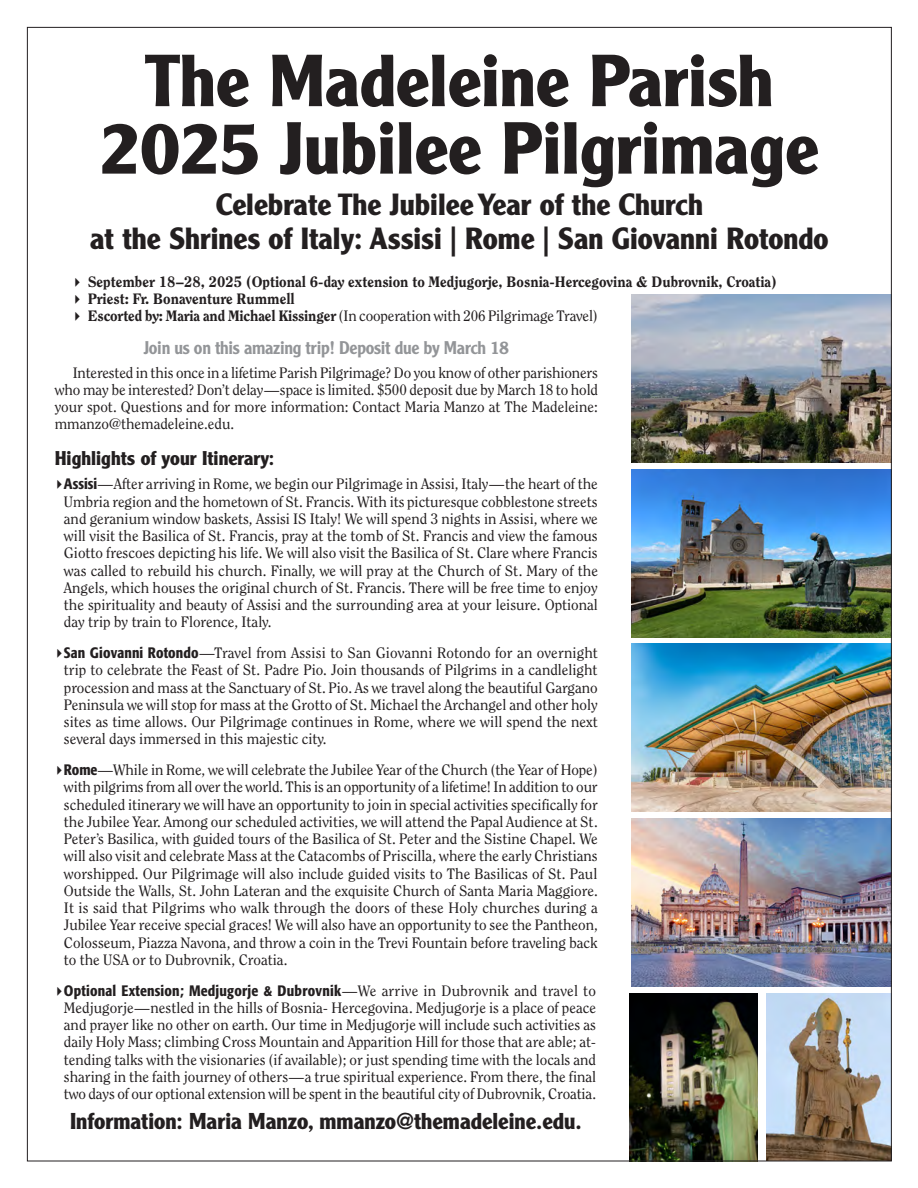
<style>
.page{position:relative;width:918px;height:1188px;background:#fff}
.page>*{position:absolute;margin:0;border:0;box-sizing:border-box;transform-origin:0 0}
._2-colum_headline_17{font:700 72px/67.5px "Clearface Gothic LH";color:#231f20;text-align:center}
._2-colum_headline_17-2{font:700 30px/34.5px "Clearface Gothic LH";color:#231f20;text-align:center}
._2-colum_headline_17-3{font:700 22.5px "Clearface Gothic LH";color:#231f20}
.article_head_trajan{font:700 19.5px "Clearface Gothic LH";color:#231f20}
._2-column_article_su{font:500 18px "Clearface Gothic LH";letter-spacing:-.015em;color:#939598}
.body_copy{font:15px/17.2px "Clearface ITC Pro";color:#231f20;text-align:justify}
.t1{font:800 15px "Clearface ITC Pro";color:#231f20}
.s1{font-family:"Lucida Grande";font-weight:400}
.s2{font-family:"Lucida Grande"}
.s3{font-weight:800}
.s4{font-family:"Formata";font-weight:500;font-stretch:condensed}
</style>
<div class="page">
<img style="left:632px;top:644px;width:258px;height:168px">
<img style="left:632px;top:469px;width:258px;height:168px">
<img style="left:632px;top:294px;width:258px;height:168px">
<img style="left:632px;top:818px;width:258px;height:169px">
<img style="left:630px;top:993px;width:128px;height:166px">
<img style="left:767px;top:993px;width:123px;height:166px">
<p class="_2-colum_headline_17" style="left:100px;top:48px;width:720px">The Madeleine Parish<br>2025 Jubilee Pilgrimage</p>
<p class="_2-colum_headline_17-2" style="left:90px;top:187px;width:740px">Celebrate The Jubilee Year of the Church<br>at the Shrines of Italy: Assisi | Rome | San Giovanni Rotondo</p>
<p class="t1" style="left:73px;top:272px;width:706px"><span class="s1">▸</span> September 18–28, 2025 (Optional 6-day extension to Medjugorje, Bosnia-Hercegovina &amp; Dubrovnik, Croatia)</p>
<p class="t1" style="left:73px;top:290px;width:223px"><span class="s1">▸</span> Priest: Fr. Bonaventure Rummell</p>
<p class="body_copy" style="left:73px;top:307px;width:527px"><span class="s2">▸</span> <span class="s3">Escorted by: Maria and Michael Kissinger</span> (In cooperation with 206 Pilgrimage Travel)</p>
<p class="_2-column_article_su" style="left:144px;top:336px;width:366px">Join us on this amazing trip! Deposit due by March 18</p>
<p class="body_copy" style="left:55px;top:364px;width:545px;text-indent:18px">Interested in this once in a lifetime Parish Pilgrimage? Do you know of other parishioners who may be interested? Don’t delay—space is limited. $500 deposit due by March 18 to hold your spot. Questions and for more information: Contact Maria Manzo at The Madeleine: mmanzo@themadeleine.edu.</p>
<p class="article_head_trajan" style="left:55px;top:447px;width:221px">Highlights of your Itinerary:</p>
<p class="body_copy" style="left:64px;top:475px;width:536px;text-indent:-9px"><span class="s2">▸</span><span class="s4">Assisi</span>—After arriving in Rome, we begin our Pilgrimage in Assisi, Italy—the heart of the Umbria region and the hometown of St. Francis. With its picturesque cobblestone streets and geranium window baskets, Assisi IS Italy! We will spend 3 nights in Assisi, where we will visit the Basilica of St. Francis, pray at the tomb of St. Francis and view the famous Giotto frescoes depicting his life. We will also visit the Basilica of St. Clare where Francis was called to rebuild his church. Finally, we will pray at the Church of St. Mary of the Angels, which houses the original church of St. Francis. There will be free time to enjoy the spirituality and beauty of Assisi and the surrounding area at your leisure. Optional day trip by train to Florence, Italy.</p>
<p class="body_copy" style="left:64px;top:644px;width:536px;text-indent:-9px"><span class="s2">▸</span><span class="s4">San Giovanni Rotondo</span>—Travel from Assisi to San Giovanni Rotondo for an overnight trip to celebrate the Feast of St. Padre Pio. Join thousands of Pilgrims in a candlelight procession and mass at the Sanctuary of St. Pio. As we travel along the beautiful Gargano Peninsula we will stop for mass at the Grotto of St. Michael the Archangel and other holy sites as time allows. Our Pilgrimage continues in Rome, where we will spend the next several days immersed in this majestic city.</p>
<p class="body_copy" style="left:64px;top:761px;width:536px;text-indent:-9px"><span class="s2">▸</span><span class="s4">Rome</span>—While in Rome, we will celebrate the Jubilee Year of the Church (the Year of Hope) with pilgrims from all over the world. This is an opportunity of a lifetime! In addition to our scheduled itinerary we will have an opportunity to join in special activities specifically for the Jubilee Year. Among our scheduled activities, we will attend the Papal Audience at St.<br>Peter’s Basilica, with guided tours of the Basilica of St. Peter and the Sistine Chapel. We will also visit and celebrate Mass at the Catacombs of Priscilla, where the early Christians worshipped. Our Pilgrimage will also include guided visits to The Basilicas of St. Paul Outside the Walls, St. John Lateran and the exquisite Church of Santa Maria Maggiore.<br>It is said that Pilgrims who walk through the doors of these Holy churches during a Jubilee Year receive special graces! We will also have an opportunity to see the Pantheon, Colosseum, Piazza Navona, and throw a coin in the Trevi Fountain before traveling back to the USA or to Dubrovnik, Croatia.</p>
<p class="body_copy" style="left:64px;top:982px;width:534px;text-indent:-9px"><span class="s2">▸</span><span class="s4">Optional Extension; Medjugorje &amp; Dubrovnik</span>—We arrive in Dubrovnik and travel to Medjugorje—nestled in the hills of Bosnia- Hercegovina. Medjugorje is a place of peace and prayer like no other on earth. Our time in Medjugorje will include such activities as daily Holy Mass; climbing Cross Mountain and Apparition Hill for those that are able; at&shy;tending talks with the visionaries (if available); or just spending time with the locals and sharing in the faith journey of others—a true spiritual experience. From there, the final two days of our optional extension will be spent in the beautiful city of Dubrovnik, Croatia.</p>
<p class="_2-colum_headline_17-3" style="left:70px;top:1108px;width:513px">Information: Maria Manzo, mmanzo@themadeleine.edu.</p>
</div>
